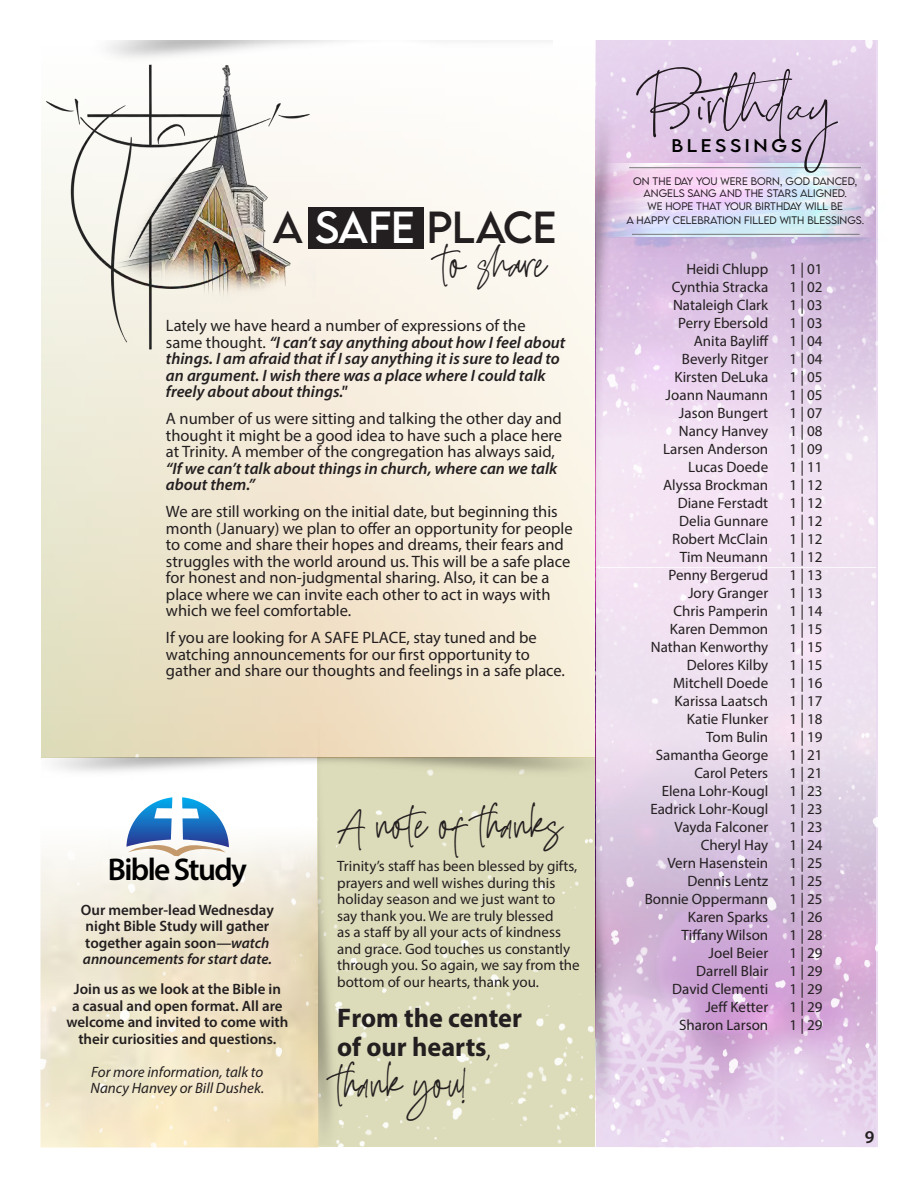
<style>
.page{position:relative;width:918px;height:1188px;background:#fff}
.page>*{position:absolute;margin:0;border:0;box-sizing:border-box;transform-origin:0 0}
.t1{font:39.9px "LEMONMILK";color:#231f20}
.t2{font:36.3px "Alistonde";color:#231f20}
.t3{font:36px "Alistonde";color:#231f20}
.t4{font:600 31.5px "Myriad Pro";letter-spacing:-.05em;color:#000}
.t5{font:700 27px "Myriad Pro";color:#231f20}
.t6{font:600 18px "Myriad Pro";color:#231f20}
.t7{font:16.5px/16.5px "Myriad Pro";color:#231f20}
.t8{font:italic 600 16.5px/16.5px "Myriad Pro";color:#231f20}
.t9{font:16.35px "LEMONMILK";letter-spacing:.2em;color:#000;scale:1.11 1}
.t10{font:15px/16.5px "Myriad Pro";color:#231f20}
.t11{font:600 15px/16.5px "Myriad Pro";color:#231f20}
.t12{font:italic 15px "Myriad Pro";color:#231f20}
.t13{font:italic 600 15px "Myriad Pro";color:#231f20}
.t14{font:300 9.75px/11.7px "LEMONMILK";color:#231f20;text-align:center}
.s1{color:#fff}
.s2{font-weight:400;font-style:normal}
.s3{font-weight:600;font-style:italic}
.s4{font-style:italic}
.s5{font-family:"Alistonde";font-weight:400;font-size:36px}
</style>
<div class="page">
<div style="left:317px;top:787px;width:278px;height:361px;background:#dddcba"></div>
<svg style="left:41px;top:139px;width:554px;height:618px;background:#f2ead7"></svg>
<img style="left:40px;top:749px;width:274px;height:399px">
<img style="left:597px;top:40px;width:281px;height:1101px">
<img style="left:625px;top:151px;width:253px;height:105px">
<hr style="left:629px;top:167px;width:232px;height:1px;background:#76787b">
<hr style="left:632px;top:234px;width:228px;height:1px;background:#76787b">
<img style="left:595px;top:62px;width:30px;height:1085px">
<svg style="left:635px;top:64px;width:204px;height:110px;background:#d0bcd7"></svg>
<div style="left:308px;top:207px;width:116px;height:42px;background:#231f20"></div>
<img style="left:41px;top:45px;width:278px;height:313px">
<img style="left:41px;top:757px;width:416px;height:30px">
<img style="left:318px;top:729px;width:30px;height:416px">
<svg style="left:126px;top:797px;width:103px;height:59px"></svg>
<p class="t1" style="left:272px;top:201px;width:286px">A <span class="s1">SAFE</span> PLACE</p>
<p class="t2" style="left:442px;top:242px;width:106px">to share</p>
<p class="t7" style="left:166px;top:317px;width:361px">Lately we have heard a number of expressions of the</p>
<p class="t8" style="left:166px;top:334px;width:401px"><span class="s2">same thought.</span> “I can’t say anything about how I feel about things. I am afraid that if I say anything it is sure to lead to an argument. I wish there was a place where I could talk freely about about things."</p>
<p class="t7" style="left:166px;top:410px;width:398px">A number of us were sitting and talking the other day and thought it might be a good idea to have such a place here at Trinity. A member of the congregation has always said, <span class="s3">“If we can’t talk about things in church, where can we talk about them.”</span></p>
<p class="t7" style="left:166px;top:503px;width:408px">We are still working on the initial date, but beginning this month (January) we plan to offer an opportunity for people to come and share their hopes and dreams, their fears and struggles with the world around us. This will be a safe place for honest and non-judgmental sharing. Also, it can be a place where we can invite each other to act in ways with which we feel comfortable.</p>
<p class="t7" style="left:166px;top:629px;width:401px">If you are looking for A SAFE PLACE, stay tuned and be watching announcements for our first opportunity to gather and share our thoughts and feelings in a safe place.</p>
<p class="t4" style="left:108px;top:849px;width:141px">Bible Study</p>
<p class="t11" style="left:81px;top:901px;width:194px">Our member-lead Wednesday</p>
<p class="t11" style="left:85px;top:917px;width:186px">night Bible Study will gather together again soon<span class="s4">—watch</span></p>
<p class="t13" style="left:83px;top:950px;width:191px">announcements for start date.</p>
<p class="t11" style="left:66px;top:980px;width:223px;text-align:center">Join us as we look at the Bible in<br>a casual and open format. All are welcome and invited to come with their curiosities and questions.</p>
<p class="t12" style="left:91px;top:1062px;width:174px">For more information, talk to</p>
<p class="t12" style="left:91px;top:1079px;width:175px">Nancy Hanvey or Bill Dushek.</p>
<p class="t3" style="left:337px;top:803px;width:227px">A note of thanks</p>
<p class="t10" style="left:337px;top:858px;width:244px">Trinity’s staff has been blessed by gifts, prayers and well wishes during this holiday season and we just want to<br>say thank you. We are truly blessed<br>as a staff by all your acts of kindness and grace. God touches us constantly through you. So again, we say from the bottom of our hearts, thank you.</p>
<p class="t5" style="left:337px;top:1001px;width:186px">From the center</p>
<p class="t5" style="left:337px;top:1029px;width:155px">of our hearts<span class="s5">,</span></p>
<p class="t3" style="left:337px;top:1063px;width:129px">thank you!</p>
<p class="t9" style="left:672px;top:135px;width:119px">BLESSINGS</p>
<p class="t14" style="left:633px;top:175px;width:226px">ON THE DAY YOU WERE BORN, GOD DANCED,<br>ANGELS SANG AND THE STARS ALIGNED.</p>
<p class="t14" style="left:626px;top:200px;width:239px;line-height:13.6px">WE HOPE THAT YOUR BIRTHDAY WILL BE<br>A HAPPY CELEBRATION FILLED WITH BLESSINGS.</p>
<p class="t10" style="left:686px;top:261px;width:83px">Heidi Chlupp</p>
<p class="t10" style="left:672px;top:279px;width:98px">Cynthia Stracka</p>
<p class="t10" style="left:673px;top:297px;width:97px">Nataleigh Clark</p>
<p class="t10" style="left:678px;top:315px;width:92px">Perry Ebersold</p>
<p class="t10" style="left:694px;top:333px;width:77px">Anita Bayliff</p>
<p class="t10" style="left:682px;top:351px;width:88px">Beverly Ritger</p>
<p class="t10" style="left:675px;top:369px;width:95px">Kirsten DeLuka</p>
<p class="t10" style="left:666px;top:387px;width:104px">Joann Naumann</p>
<p class="t10" style="left:679px;top:405px;width:91px">Jason Bungert</p>
<p class="t10" style="left:679px;top:423px;width:91px">Nancy Hanvey</p>
<p class="t10" style="left:663px;top:441px;width:107px">Larsen Anderson</p>
<p class="t10" style="left:688px;top:459px;width:81px">Lucas Doede</p>
<p class="t10" style="left:663px;top:477px;width:107px">Alyssa Brockman</p>
<p class="t10" style="left:678px;top:495px;width:92px">Diane Ferstadt</p>
<p class="t10" style="left:679px;top:513px;width:91px">Delia Gunnare</p>
<p class="t10" style="left:672px;top:531px;width:97px">Robert McClain</p>
<p class="t10" style="left:680px;top:549px;width:90px">Tim Neumann</p>
<p class="t10" style="left:668px;top:567px;width:101px">Penny Bergerud</p>
<p class="t10" style="left:688px;top:585px;width:82px">Jory Granger</p>
<p class="t10" style="left:673px;top:603px;width:96px">Chris Pamperin</p>
<p class="t10" style="left:670px;top:621px;width:100px">Karen Demmon</p>
<p class="t10" style="left:651px;top:639px;width:119px">Nathan Kenworthy</p>
<p class="t10" style="left:687px;top:657px;width:83px">Delores Kilby</p>
<p class="t10" style="left:673px;top:675px;width:97px">Mitchell Doede</p>
<p class="t10" style="left:674px;top:693px;width:95px">Karissa Laatsch</p>
<p class="t10" style="left:687px;top:711px;width:83px">Katie Flunker</p>
<p class="t10" style="left:706px;top:729px;width:64px">Tom Bulin</p>
<p class="t10" style="left:656px;top:747px;width:114px">Samantha George</p>
<p class="t10" style="left:694px;top:765px;width:75px">Carol Peters</p>
<p class="t10" style="left:662px;top:783px;width:108px">Elena Lohr-Kougl</p>
<p class="t10" style="left:650px;top:801px;width:119px">Eadrick Lohr-Kougl</p>
<p class="t10" style="left:674px;top:819px;width:95px">Vayda Falconer</p>
<p class="t10" style="left:701px;top:837px;width:69px">Cheryl Hay</p>
<p class="t10" style="left:667px;top:855px;width:102px">Vern Hasenstein</p>
<p class="t10" style="left:687px;top:873px;width:82px">Dennis Lentz</p>
<p class="t10" style="left:645px;top:891px;width:125px">Bonnie Oppermann</p>
<p class="t10" style="left:688px;top:909px;width:82px">Karen Sparks</p>
<p class="t10" style="left:682px;top:927px;width:88px">Tiffany Wilson</p>
<p class="t10" style="left:709px;top:945px;width:61px">Joel Beier</p>
<p class="t10" style="left:696px;top:963px;width:74px">Darrell Blair</p>
<p class="t10" style="left:672px;top:981px;width:97px">David Clementi</p>
<p class="t10" style="left:705px;top:999px;width:64px">Jeff Ketter</p>
<p class="t10" style="left:679px;top:1017px;width:91px">Sharon Larson</p>
<p class="t10" style="left:790px;top:261px;width:35px">1 | 01</p>
<p class="t10" style="left:790px;top:279px;width:35px">1 | 02</p>
<p class="t10" style="left:790px;top:297px;width:35px">1 | 03</p>
<p class="t10" style="left:790px;top:315px;width:35px">1 | 03</p>
<p class="t10" style="left:790px;top:333px;width:35px">1 | 04</p>
<p class="t10" style="left:790px;top:351px;width:35px">1 | 04</p>
<p class="t10" style="left:790px;top:369px;width:35px">1 | 05</p>
<p class="t10" style="left:790px;top:387px;width:35px">1 | 05</p>
<p class="t10" style="left:790px;top:405px;width:35px">1 | 07</p>
<p class="t10" style="left:790px;top:423px;width:35px">1 | 08</p>
<p class="t10" style="left:790px;top:441px;width:35px">1 | 09</p>
<p class="t10" style="left:790px;top:459px;width:35px">1 | 11</p>
<p class="t10" style="left:790px;top:477px;width:35px">1 | 12</p>
<p class="t10" style="left:790px;top:495px;width:35px">1 | 12</p>
<p class="t10" style="left:790px;top:513px;width:35px">1 | 12</p>
<p class="t10" style="left:790px;top:531px;width:35px">1 | 12</p>
<p class="t10" style="left:790px;top:549px;width:35px">1 | 12</p>
<p class="t10" style="left:790px;top:567px;width:35px">1 | 13</p>
<p class="t10" style="left:790px;top:585px;width:35px">1 | 13</p>
<p class="t10" style="left:790px;top:603px;width:35px">1 | 14</p>
<p class="t10" style="left:790px;top:621px;width:35px">1 | 15</p>
<p class="t10" style="left:790px;top:639px;width:35px">1 | 15</p>
<p class="t10" style="left:790px;top:657px;width:35px">1 | 15</p>
<p class="t10" style="left:790px;top:675px;width:35px">1 | 16</p>
<p class="t10" style="left:790px;top:693px;width:35px">1 | 17</p>
<p class="t10" style="left:790px;top:711px;width:35px">1 | 18</p>
<p class="t10" style="left:790px;top:729px;width:35px">1 | 19</p>
<p class="t10" style="left:790px;top:747px;width:35px">1 | 21</p>
<p class="t10" style="left:790px;top:765px;width:35px">1 | 21</p>
<p class="t10" style="left:790px;top:783px;width:35px">1 | 23</p>
<p class="t10" style="left:790px;top:801px;width:35px">1 | 23</p>
<p class="t10" style="left:790px;top:819px;width:35px">1 | 23</p>
<p class="t10" style="left:790px;top:837px;width:35px">1 | 24</p>
<p class="t10" style="left:790px;top:855px;width:35px">1 | 25</p>
<p class="t10" style="left:790px;top:873px;width:35px">1 | 25</p>
<p class="t10" style="left:790px;top:891px;width:35px">1 | 25</p>
<p class="t10" style="left:790px;top:909px;width:35px">1 | 26</p>
<p class="t10" style="left:790px;top:927px;width:35px">1 | 28</p>
<p class="t10" style="left:790px;top:945px;width:35px">1 | 29</p>
<p class="t10" style="left:790px;top:963px;width:35px">1 | 29</p>
<p class="t10" style="left:790px;top:981px;width:35px">1 | 29</p>
<p class="t10" style="left:790px;top:999px;width:35px">1 | 29</p>
<p class="t10" style="left:790px;top:1017px;width:35px">1 | 29</p>
<p class="t6" style="left:865px;top:1125px;width:11px">9</p>
</div>
